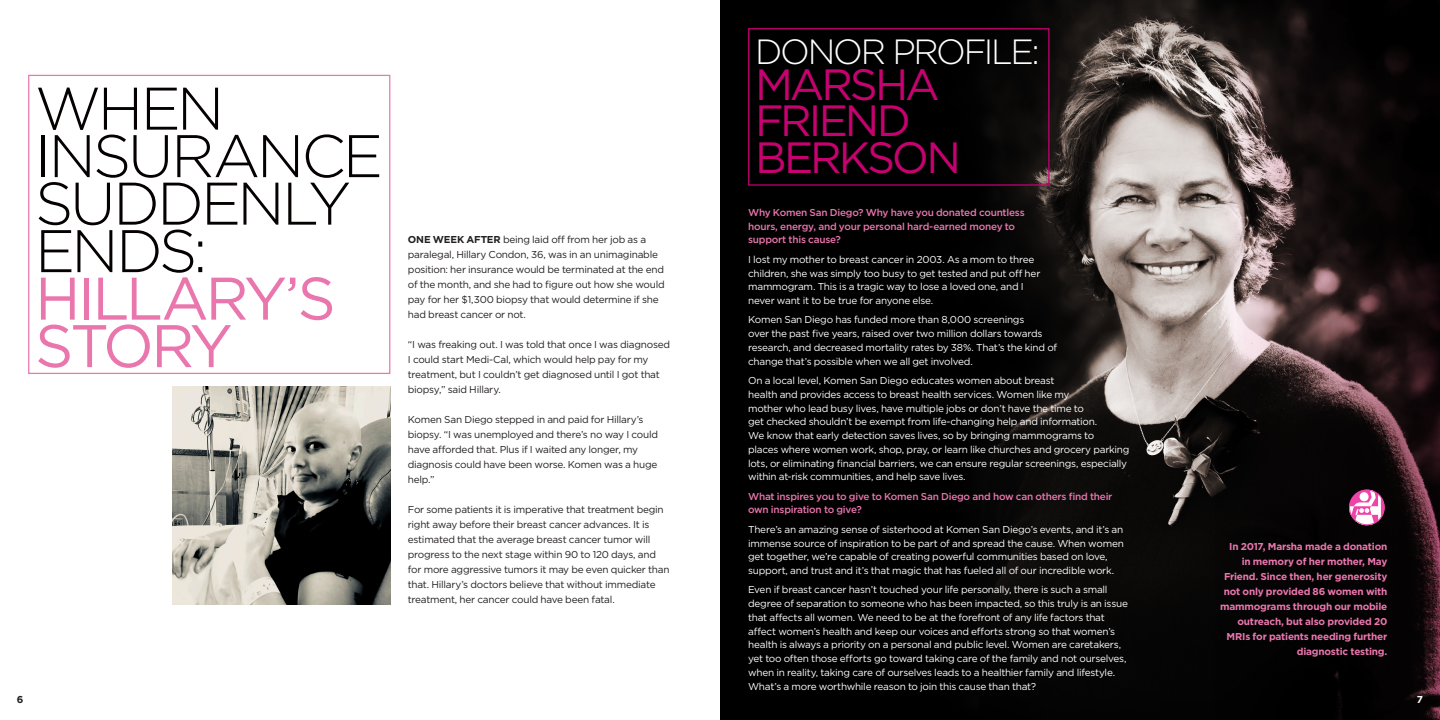
<style>
.page{position:relative;width:1440px;height:720px;background:#fff}
.page>*{position:absolute;margin:0;border:0;box-sizing:border-box;transform-origin:0 0}
.Body{font:300 60px/47.5px "Gotham";letter-spacing:-.05em;color:#060101}
.Body-2{font:60px/47.5px "Gotham";letter-spacing:-.055em;color:#ea76ae}
.Body-3{font:43.75px "Gotham";letter-spacing:-.07em;color:#c60170}
.Body-4{font:300 35px "Gotham";letter-spacing:-.065em;color:#fff}
.Body-5{font:10px/13.8px "Gotham";letter-spacing:-.025em;color:#fff}
.Body-6{font:10px/15px "Gotham";letter-spacing:-.025em;color:#231f20}
.Body-7{font:700 10px/15px "Gotham";letter-spacing:-.02em;color:#ea76ae;text-align:right}
.Body-8{font:500 10px/13.8px "Gotham";letter-spacing:-.02em;color:#ea76ae}
.t1{font:700 10px "Gotham";color:#231f20}
.Body-9{font:700 10px "Gotham";color:#fff}
.s1{font-weight:700}
</style>
<div class="page">
<img style="left:720px;top:0;width:493px;height:720px">
<svg style="left:1213px;top:0;width:227px;height:720px;background:#241c1c"></svg>
<div style="left:748px;top:28px;width:302px;height:158px;border:1px solid #c60170"></div>
<div style="left:28px;top:75px;width:362px;height:299px;border:1px solid #ea76ae"></div>
<img style="left:172px;top:386px;width:218px;height:218px">
<svg style="left:1349px;top:490px;width:36px;height:35px"></svg>
<p class="Body" style="left:35px;top:85px;width:350px">WHEN<br>INSURANCE<br>SUDDENLY<br>ENDS:</p>
<p class="Body-2" style="left:35px;top:275px;width:302px">HILLARY’S<br>STORY</p>
<p class="Body-6" style="left:408px;top:231px;width:258px"><span class="s1">ONE WEEK AFTER</span> being laid off from her job as a paralegal, Hillary Condon, 36, was in an unimaginable position: her insurance would be terminated at the end of the month, and she had to figure out how she would pay for her $1,300 biopsy that would determine if she had breast cancer or not.</p>
<p class="Body-6" style="left:408px;top:336px;width:264px">“I was freaking out. I was told that once I was diagnosed I could start Medi-Cal, which would help pay for my treatment, but I couldn’t get diagnosed until I got that biopsy,” said Hillary.</p>
<p class="Body-6" style="left:408px;top:411px;width:252px">Komen San Diego stepped in and paid for Hillary’s biopsy. “I was unemployed and there’s no way I could have afforded that. Plus if I waited any longer, my diagnosis could have been worse. Komen was a huge help.”</p>
<p class="Body-6" style="left:408px;top:501px;width:263px">For some patients it is imperative that treatment begin right away before their breast cancer advances. It is estimated that the average breast cancer tumor will progress to the next stage within 90 to 120 days, and for more aggressive tumors it may be even quicker than that. Hillary’s doctors believe that without immediate treatment, her cancer could have been fatal.</p>
<p class="t1" style="left:17px;top:694px;width:8px">6</p>
<p class="Body-4" style="left:755px;top:33px;width:286px">DONOR PROFILE:</p>
<p class="Body-3" style="left:755px;top:61px;width:186px">MARSHA</p>
<p class="Body-3" style="left:755px;top:97px;width:158px">FRIEND</p>
<p class="Body-3" style="left:755px;top:133px;width:207px">BERKSON</p>
<p class="Body-8" style="left:748px;top:205px;width:278px">Why Komen San Diego? Why have you donated countless hours, energy, and your personal hard-earned money to support this cause?</p>
<p class="Body-5" style="left:748px;top:252px;width:294px">I lost my mother to breast cancer in 2003. As a mom to three children, she was simply too busy to get tested and put off her mammogram. This is a tragic way to lose a loved one, and I never want it to be true for anyone else.</p>
<p class="Body-5" style="left:748px;top:313px;width:311px">Komen San Diego has funded more than 8,000 screenings<br>over the past five years, raised over two million dollars towards research, and decreased mortality rates by 38%. That’s the kind of change that’s possible when we all get involved.</p>
<p class="Body-5" style="left:748px;top:374px;width:383px">On a local level, Komen San Diego educates women about breast<br>health and provides access to breast health services. Women like my<br>mother who lead busy lives, have multiple jobs or don’t have the time to<br>get checked shouldn’t be exempt from life-changing help and information.<br>We know that early detection saves lives, so by bringing mammograms to<br>places where women work, shop, pray, or learn like churches and grocery parking lots, or eliminating financial barriers, we can ensure regular screenings, especially within at-risk communities, and help save lives.</p>
<p class="Body-8" style="left:748px;top:489px;width:366px">What inspires you to give to Komen San Diego and how can others find their own inspiration to give?</p>
<p class="Body-5" style="left:748px;top:522px;width:377px">There’s an amazing sense of sisterhood at Komen San Diego’s events, and it’s an immense source of inspiration to be part of and spread the cause. When women get together, we’re capable of creating powerful communities based on love, support, and trust and it’s that magic that has fueled all of our incredible work.</p>
<p class="Body-5" style="left:748px;top:583px;width:381px">Even if breast cancer hasn’t touched your life personally, there is such a small degree of separation to someone who has been impacted, so this truly is an issue that affects all women. We need to be at the forefront of any life factors that affect women’s health and keep our voices and efforts strong so that women’s health is always a priority on a personal and public level. Women are caretakers, yet too often those efforts go toward taking care of the family and not ourselves, when in reality, taking care of ourselves leads to a healthier family and lifestyle.<br>What’s a more worthwhile reason to join this cause than that?</p>
<p class="Body-7" style="left:1220px;top:539px;width:169px">In 2017, Marsha made a donation in memory of her mother, May<br>Friend. Since then, her generosity not only provided 86 women with mammograms through our mobile outreach, but also provided 20<br>MRIs for patients needing further diagnostic testing.</p>
<p class="Body-9" style="left:1417px;top:694px;width:8px">7</p>
</div>
